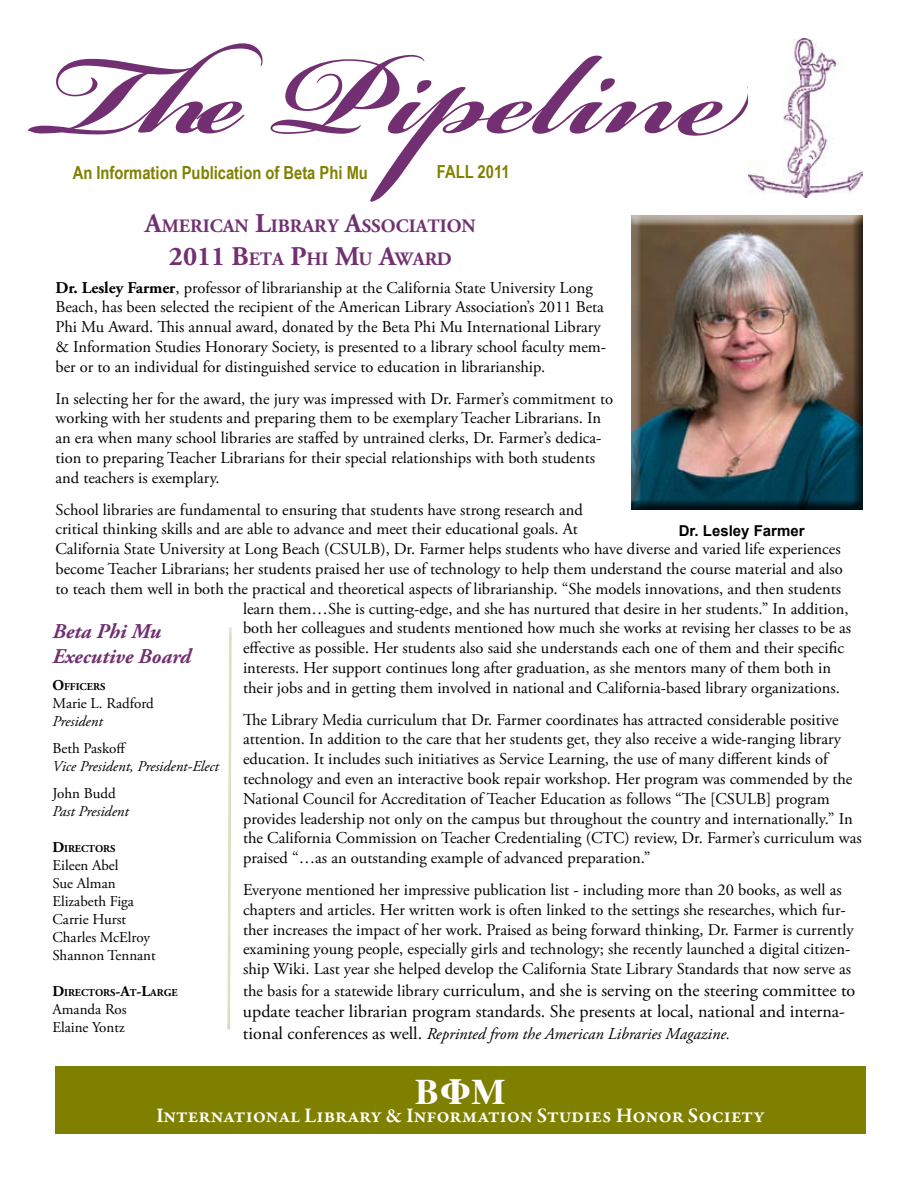
<style>
.page{position:relative;width:918px;height:1188px;background:#fff}
.page>*{position:absolute;margin:0;border:0;box-sizing:border-box;transform-origin:0 0}
.t1{font:700 172.5px "Bickham Script Pro";color:#723072}
.t2{font:700 36px "Times";color:#fff}
.t3{font:600 21px "Garamond Premr Pro";letter-spacing:-.005em;color:#fff}
.t4{font:italic 700 21px/25.2px "Adobe Garamond Pro";color:#723072}
.t5{font:700 18.9px/32.4px "Adobe Garamond Pro";color:#723072;text-align:center}
.t6{font:18px/21.6px "Adobe Garamond Pro";color:#000}
.t7{font:700 18px "Arial Narrow";color:#808000}
.t8{font:16.5px/19.8px "Adobe Garamond Pro";color:#000}
.t9{font:italic 16.5px "Adobe Garamond Pro";color:#000}
.t10{font:15px/18px "Adobe Garamond Pro";color:#000}
.t11{font:italic 15px "Adobe Garamond Pro";color:#000}
.t12{font:700 15px "Arial";color:#000}
.t13{font:700 10.5px "Adobe Garamond Pro";color:#000}
.s1{font-size:27px}
.s2{font-weight:700}
.s3{font-size:16.5px}
.s4{font-style:normal;font-size:18px}
.s5{font-size:15px}
</style>
<div class="page">
<img style="left:748px;top:38px;width:115px;height:160px">
<div style="left:630px;top:215px;width:234px;height:295px;background:#000;opacity:.75"></div>
<div style="left:226px;top:626px;width:7px;height:404px;background:#000;opacity:.75"></div>
<div style="left:55px;top:1066px;width:810px;height:57px;background:#808000"></div>
<div style="left:55px;top:1077px;width:810px;height:57px;background:#808000"></div>
<h1 class="t1" style="left:38px;top:-29px;width:687px">The Pipeline</h1>
<p class="t7" style="left:73px;top:159px;width:297px">An Information Publication of Beta Phi Mu</p>
<p class="t7" style="left:437px;top:158px;width:74px">FALL 2011</p>
<p class="t5" style="left:145px;top:211px;width:332px"><span class="s1">A</span>MERICAN <span class="s1">L</span>IBRARY <span class="s1">A</span>SSOCIATION<br><span class="s1">2011 B</span>ETA <span class="s1">P</span>HI <span class="s1">M</span>U <span class="s1">A</span>WARD</p>
<p class="t8" style="left:56px;top:278px;width:552px"><span class="s2">Dr. Lesley Farmer</span>, professor of librarianship at the California State University Long Beach, has been selected the recipient of the American Library Association’s 2011 Beta Phi Mu Award. This annual award, donated by the Beta Phi Mu International Library &amp; Information Studies Honorary Society, is presented to a library school faculty mem&shy;ber or to an individual for distinguished service to education in librarianship.</p>
<p class="t8" style="left:56px;top:389px;width:559px">In selecting her for the award, the jury was impressed with Dr. Farmer’s commitment to working with her students and preparing them to be exemplary Teacher Librarians. In an era when many school libraries are staffed by untrained clerks, Dr. Farmer’s dedica&shy;tion to preparing Teacher Librarians for their special relationships with both students and teachers is exemplary.</p>
<p class="t8" style="left:56px;top:500px;width:529px">School libraries are fundamental to ensuring that students have strong research and</p>
<p class="t8" style="left:56px;top:520px;width:524px">critical thinking skills and are able to advance and meet their educational goals. At</p>
<p class="t8" style="left:56px;top:540px;width:787px">California State University at Long Beach (CSULB), Dr. Farmer helps students who have diverse and varied life experiences</p>
<p class="t8" style="left:56px;top:559px;width:789px">become Teacher Librarians; her students praised her use of technology to help them understand the course material and also</p>
<p class="t8" style="left:56px;top:579px;width:787px">to teach them well in both the practical and theoretical aspects of librarianship. “She models innovations, and then students</p>
<p class="t8" style="left:243px;top:599px;width:607px">learn them…She is cutting-edge, and she has nurtured that desire in her students.” In addition,</p>
<p class="t8" style="left:243px;top:619px;width:610px">both her colleagues and students mentioned how much she works at revising her classes to be as</p>
<p class="t8" style="left:243px;top:639px;width:603px">effective as possible. Her students also said she understands each one of them and their specific</p>
<p class="t8" style="left:243px;top:658px;width:590px">interests. Her support continues long after graduation, as she mentors many of them both in</p>
<p class="t8" style="left:243px;top:678px;width:599px">their jobs and in getting them involved in national and California-based library organizations.</p>
<p class="t8" style="left:243px;top:710px;width:620px">The Library Media curriculum that Dr. Farmer coordinates has attracted considerable positive attention. In addition to the care that her students get, they also receive a wide-ranging library education. It includes such initiatives as Service Learning, the use of many different kinds of technology and even an interactive book repair workshop. Her program was commended by the National Council for Accreditation of Teacher Education as follows “The [CSULB] program provides leadership not only on the campus but throughout the country and internationally.” In the California Commission on Teacher Credentialing (CTC) review, Dr. Farmer’s curriculum was praised “…as an outstanding example of advanced preparation.”</p>
<p class="t8" style="left:243px;top:880px;width:612px">Everyone mentioned her impressive publication list - including more than 20 books, as well as chapters and articles. Her written work is often linked to the settings she researches, which fur&shy;ther increases the impact of her work. Praised as being forward thinking, Dr. Farmer is currently examining young people, especially girls and technology; she recently launched a digital citizen&shy;ship Wiki. Last year she helped develop the California State Library Standards that now serve as</p>
<p class="t6" style="left:243px;top:980px;width:614px"><span class="s3">the basis for a statewide library</span> curriculum, and she is serving on the steering committee to update teacher librarian program standards. She presents at local, national and interna-</p>
<p class="t9" style="left:243px;top:1024px;width:489px"><span class="s4">tional conferences as well.</span> Reprinted from the American Libraries Magazine.</p>
<p class="t12" style="left:679px;top:521px;width:127px">Dr. Lesley Farmer</p>
<p class="t4" style="left:52px;top:619px;width:140px">Beta Phi Mu<br>Executive Board</p>
<p class="t13" style="left:52px;top:680px;width:54px"><span class="s5">O</span>FFICERS</p>
<p class="t10" style="left:52px;top:695px;width:103px">Marie L. Radford</p>
<p class="t11" style="left:52px;top:712px;width:52px">President</p>
<p class="t10" style="left:52px;top:740px;width:76px">Beth Paskoff</p>
<p class="t11" style="left:52px;top:757px;width:168px">Vice President, President-Elect</p>
<p class="t10" style="left:52px;top:785px;width:65px">John Budd</p>
<p class="t11" style="left:52px;top:802px;width:78px">Past President</p>
<p class="t13" style="left:52px;top:842px;width:65px"><span class="s5">D</span>IRECTORS</p>
<p class="t10" style="left:52px;top:857px;width:105px">Eileen Abel<br>Sue Alman<br>Elizabeth Figa<br>Carrie Hurst<br>Charles McElroy<br>Shannon Tennant</p>
<p class="t13" style="left:52px;top:986px;width:127px"><span class="s5">D</span>IRECTORS<span class="s5">-A</span>T<span class="s5">-L</span>ARGE</p>
<p class="t10" style="left:52px;top:1001px;width:76px">Amanda Ros<br>Elaine Yontz</p>
<h2 class="t2" style="left:415px;top:1057px;width:92px">BΦM</h2>
<p class="t3" style="left:156px;top:1102px;width:610px">International Library &amp; Information Studies Honor Society</p>
</div>
